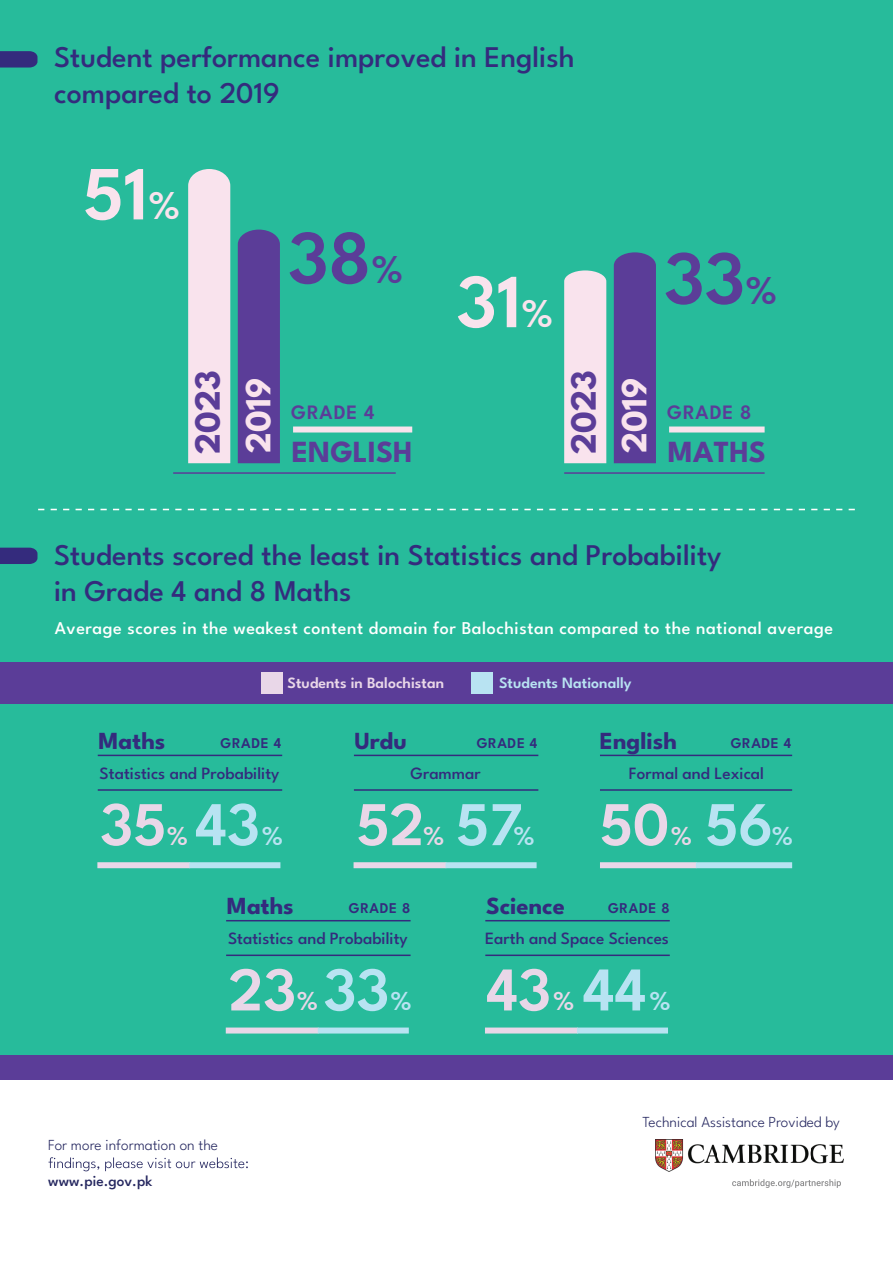
<style>
.page{position:relative;width:893px;height:1263px;background:#fff}
.page>*{position:absolute;margin:0;border:0;box-sizing:border-box;transform-origin:0 0}
.t1{font:600 76.35px "League Spartan";color:#5b3d98}
.t2{font:600 76.35px "League Spartan";color:#f9e3ed}
.t3{font:600 62.1px "League Spartan";color:#e9d7e8}
.t4{font:600 62.1px "League Spartan";color:#b8e3f2}
.t5{font:700 36.9px "League Spartan";color:#5b3d98}
.t6{font:700 36.9px "League Spartan";color:#f9e3ed}
.t7{font:700 30.6px "League Spartan";color:#5b3d98}
.t8{font:500 30px/36px "League Spartan";color:#342b7d}
.t9{font:600 27.45px "League Spartan";color:#e9d7e8}
.t10{font:600 27.45px "League Spartan";color:#b8e3f2}
.t11{font:700 24.45px "League Spartan";color:#342b7d}
.t12{font:600 20.4px "League Spartan";letter-spacing:.04em;color:#5b3d98}
.t13{font:500 18px "League Spartan";letter-spacing:.03em;color:#fff}
.t14{font:500 17.25px "League Spartan";color:#342b7d}
.t15{font:600 15.6px "League Spartan";color:#e9d7e8}
.t16{font:600 15.6px "League Spartan";color:#b8e3f2}
.t17{font:300 15.3px "League Spartan";color:#262860}
.t18{font:500 15.3px "League Spartan";color:#262860}
.t19{font:600 14.85px "League Spartan";letter-spacing:.04em;color:#342b7d}
.s1{font-size:40.95px}
.s2{color:#b8e3f2}
</style>
<div class="page">
<div style="left:0;top:0;width:893px;height:1068px;background:#27bb9b"></div>
<div style="left:0;top:1056px;width:893px;height:24px;background:#5b3d98"></div>
<svg style="left:38px;top:509px;width:817px;height:1px"></svg>
<svg style="left:49px;top:1157px;width:199px;height:14px"></svg>
<img style="left:655px;top:1140px;width:188px;height:32px">
<svg style="left:732px;top:1179px;width:109px;height:9px"></svg>
<svg style="left:0;top:51px;width:37px;height:17px"></svg>
<svg style="left:0;top:548px;width:37px;height:16px"></svg>
<svg style="left:188px;top:169px;width:42px;height:294px"></svg>
<div style="left:238px;top:230px;width:42px;height:233px;background:#5b3d98"></div>
<div style="left:293px;top:426px;width:119px;height:6px;background:#f9e3ed"></div>
<hr style="left:173px;top:472px;width:223px;height:2px;background:#5b3d98">
<div style="left:564px;top:270px;width:42px;height:193px;background:#f9e3ed"></div>
<div style="left:614px;top:252px;width:42px;height:211px;background:#5b3d98"></div>
<div style="left:669px;top:426px;width:96px;height:6px;background:#f9e3ed"></div>
<hr style="left:564px;top:472px;width:201px;height:2px;background:#5b3d98">
<div style="left:0;top:661px;width:893px;height:42px;background:#5b3d98"></div>
<hr style="left:98px;top:755px;width:184px;height:1px;background:#342b7d">
<hr style="left:98px;top:789px;width:184px;height:2px;background:#342b7d">
<div style="left:97px;top:862px;width:93px;height:6px;background:#e9d7e8"></div>
<div style="left:189px;top:862px;width:91px;height:6px;background:#b8e3f2"></div>
<hr style="left:354px;top:755px;width:184px;height:1px;background:#342b7d">
<hr style="left:354px;top:789px;width:184px;height:2px;background:#342b7d">
<div style="left:354px;top:862px;width:92px;height:6px;background:#e9d7e8"></div>
<div style="left:446px;top:862px;width:91px;height:6px;background:#b8e3f2"></div>
<hr style="left:226px;top:920px;width:185px;height:1px;background:#342b7d">
<hr style="left:226px;top:954px;width:185px;height:2px;background:#342b7d">
<div style="left:226px;top:1027px;width:93px;height:6px;background:#e9d7e8"></div>
<div style="left:318px;top:1027px;width:91px;height:6px;background:#b8e3f2"></div>
<hr style="left:485px;top:920px;width:185px;height:1px;background:#342b7d">
<hr style="left:485px;top:954px;width:185px;height:2px;background:#342b7d">
<div style="left:485px;top:1027px;width:93px;height:6px;background:#e9d7e8"></div>
<div style="left:577px;top:1027px;width:91px;height:6px;background:#b8e3f2"></div>
<hr style="left:600px;top:755px;width:192px;height:1px;background:#342b7d">
<hr style="left:600px;top:789px;width:192px;height:2px;background:#342b7d">
<div style="left:600px;top:862px;width:96px;height:6px;background:#e9d7e8"></div>
<div style="left:696px;top:862px;width:96px;height:6px;background:#b8e3f2"></div>
<div style="left:471px;top:672px;width:21px;height:21px;background:#b8e3f2"></div>
<div style="left:261px;top:672px;width:22px;height:21px;background:#e9d7e8"></div>
<p class="t8" style="left:54px;top:36px;width:522px">Student performance improved in English compared to 2019</p>
<h1 class="t2" style="left:83px;top:135px;width:98px">51<span class="s1">%</span></h1>
<h1 class="t1" style="left:288px;top:199px;width:116px">38<span class="s1">%</span></h1>
<p class="t5" style="left:179px;top:454px;width:85px;rotate:-90deg">2023</p>
<p class="t6" style="left:229px;top:453px;width:77px;rotate:-90deg">2019</p>
<p class="t12" style="left:291px;top:396px;width:85px">GRADE 4</p>
<p class="t7" style="left:292px;top:427px;width:123px">ENGLISH</p>
<h1 class="t2" style="left:457px;top:242px;width:98px">31<span class="s1">%</span></h1>
<h1 class="t1" style="left:664px;top:219px;width:114px">33<span class="s1">%</span></h1>
<p class="t5" style="left:555px;top:454px;width:85px;rotate:-90deg">2023</p>
<p class="t6" style="left:605px;top:453px;width:77px;rotate:-90deg">2019</p>
<p class="t12" style="left:667px;top:396px;width:86px">GRADE 8</p>
<p class="t7" style="left:668px;top:427px;width:100px">MATHS</p>
<p class="t8" style="left:54px;top:535px;width:669px">Students scored the least in Statistics and Probability in Grade 4 and 8 Maths</p>
<p class="t13" style="left:55px;top:614px;width:780px">Average scores in the weakest content domain for Balochistan compared to the national average</p>
<p class="t15" style="left:288px;top:670px;width:158px">Students in Balochistan</p>
<p class="t16" style="left:499px;top:670px;width:134px">Students Nationally</p>
<p class="t11" style="left:98px;top:721px;width:68px">Maths</p>
<p class="t19" style="left:221px;top:731px;width:62px">GRADE 4</p>
<p class="t14" style="left:100px;top:760px;width:181px">Statistics and Probability</p>
<h2 class="t3" style="left:100px;top:776px;width:68px">35</h2>
<p class="t9" style="left:167px;top:814px;width:23px">%</p>
<h2 class="t4" style="left:195px;top:776px;width:66px">43</h2>
<p class="t10" style="left:262px;top:814px;width:23px">%</p>
<p class="t11" style="left:355px;top:721px;width:54px">Urdu</p>
<p class="t19" style="left:477px;top:731px;width:62px">GRADE 4</p>
<p class="t14" style="left:411px;top:760px;width:72px">Grammar</p>
<h2 class="t3" style="left:357px;top:776px;width:69px">52</h2>
<p class="t9" style="left:423px;top:814px;width:23px">%</p>
<h2 class="t4" style="left:456px;top:776px;width:68px">57</h2>
<p class="t10" style="left:514px;top:814px;width:23px">%</p>
<p class="t11" style="left:600px;top:721px;width:79px">English</p>
<p class="t19" style="left:731px;top:731px;width:62px">GRADE 4</p>
<p class="t14" style="left:629px;top:760px;width:137px">Formal and Lexical</p>
<h2 class="t3" style="left:600px;top:776px;width:71px">50</h2>
<p class="t9" style="left:671px;top:814px;width:23px">%</p>
<h2 class="t4" style="left:705px;top:776px;width:69px">56</h2>
<p class="t10" style="left:772px;top:814px;width:23px">%</p>
<p class="t11" style="left:227px;top:887px;width:68px">Maths</p>
<p class="t19" style="left:349px;top:897px;width:63px">GRADE 8</p>
<p class="t14" style="left:228px;top:925px;width:181px">Statistics and Probability</p>
<h2 class="t3" style="left:229px;top:941px;width:162px">23 <span class="s2">33</span></h2>
<p class="t9" style="left:297px;top:980px;width:23px">%</p>
<p class="t10" style="left:390px;top:980px;width:23px">%</p>
<p class="t17" style="left:48px;top:1133px;width:171px">For more information on the</p>
<p class="t18" style="left:48px;top:1169px;width:106px">www.pie.gov.pk</p>
<p class="t11" style="left:486px;top:887px;width:80px">Science</p>
<p class="t19" style="left:608px;top:897px;width:63px">GRADE 8</p>
<p class="t14" style="left:485px;top:925px;width:185px">Earth and Space Sciences</p>
<h2 class="t3" style="left:486px;top:941px;width:66px">43</h2>
<p class="t9" style="left:553px;top:980px;width:23px">%</p>
<h2 class="t4" style="left:583px;top:941px;width:65px">44</h2>
<p class="t10" style="left:649px;top:980px;width:23px">%</p>
<p class="t17" style="left:642px;top:1110px;width:199px">Technical Assistance Provided by</p>
</div>
